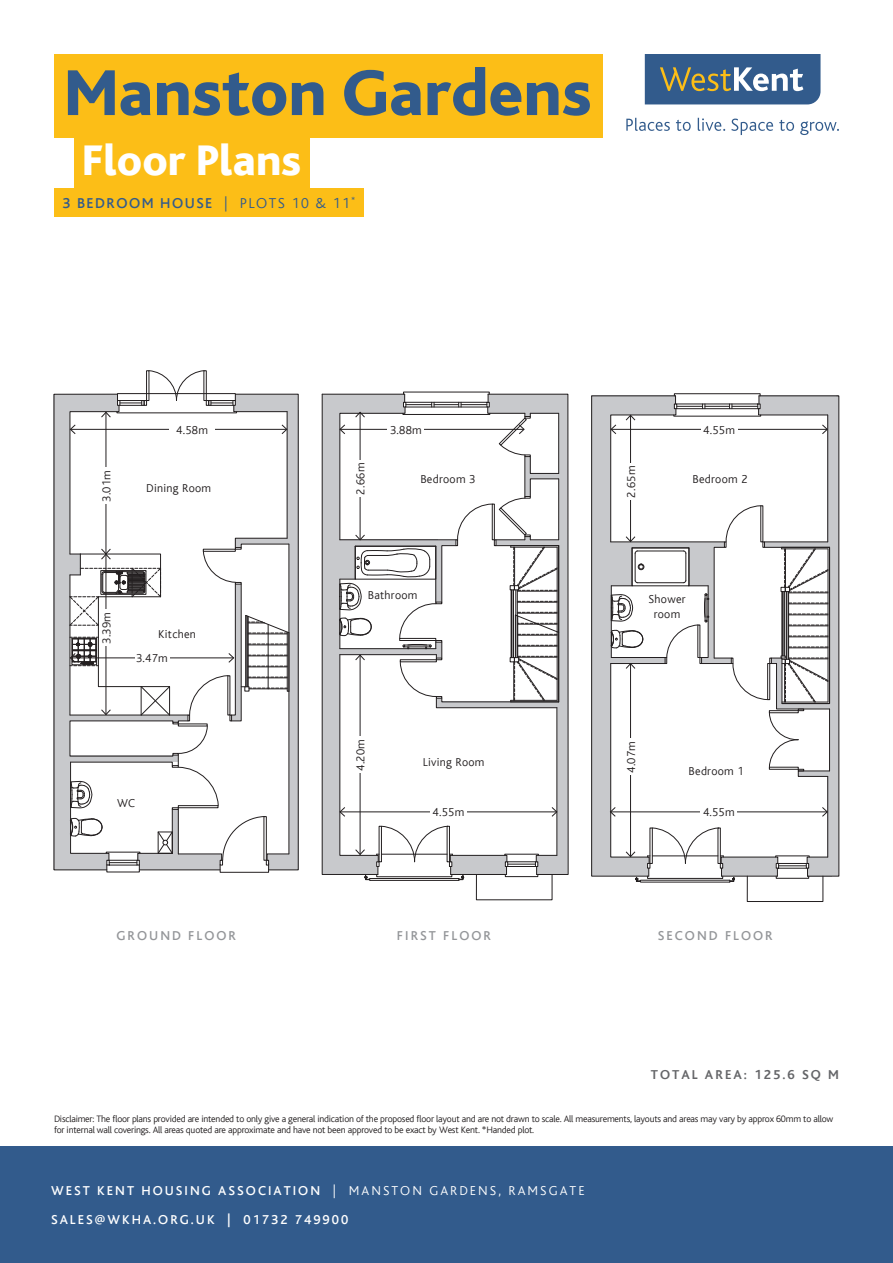
<style>
.page{position:relative;width:893px;height:1263px;background:#fff}
.page>*{position:absolute;margin:0;border:0;box-sizing:border-box;transform-origin:0 0}
.t1{font:800 67.8px "Bliss";color:#325b8c}
.t2{font:800 45px "Bliss";color:#fff}
.t3{font:500 15px "Bliss";letter-spacing:.1em;color:#325b8c}
.t4{font:500 13.5px "Bliss";letter-spacing:.15em;color:#fff}
.t5{font:500 13.5px "Bliss";letter-spacing:.15em;color:#949699}
.t6{font:700 13.5px "Bliss";letter-spacing:.15em;color:#646568}
.t7{font:300 12px/15px "Bliss";letter-spacing:.025em;color:#231f20;text-align:center}
.t8{font:300 9.75px/11.7px "Bliss";letter-spacing:-.02em;color:#231f20}
.s1{font-weight:300}
</style>
<div class="page">
<div style="left:54px;top:54px;width:548px;height:83px;background:#fcbe17"></div>
<svg style="left:645px;top:54px;width:175px;height:50px;background:#4f6f8f"></svg>
<svg style="left:626px;top:118px;width:44px;height:13px"></svg>
<svg style="left:676px;top:120px;width:15px;height:11px"></svg>
<svg style="left:698px;top:118px;width:27px;height:13px"></svg>
<svg style="left:731px;top:119px;width:42px;height:16px"></svg>
<svg style="left:779px;top:120px;width:15px;height:11px"></svg>
<svg style="left:800px;top:121px;width:39px;height:14px"></svg>
<div style="left:0;top:1146px;width:893px;height:117px;background:#325b8c"></div>
<div style="left:54px;top:188px;width:310px;height:28px;background:#fcbe17"></div>
<div style="left:74px;top:133px;width:236px;height:55px;background:#fcbe17"></div>
<div style="left:747px;top:876px;width:76px;height:26px;border:1px solid #231f20"></div>
<svg style="left:54px;top:370px;width:245px;height:502px"></svg>
<div style="left:170px;top:425px;width:45px;height:9px;background:#fff"></div>
<div style="left:122px;top:483px;width:113px;height:9px;background:#fff"></div>
<div style="left:101px;top:798px;width:50px;height:9px;background:#fff"></div>
<div style="left:158px;top:629px;width:38px;height:9px;background:#fff"></div>
<div style="left:135px;top:653px;width:34px;height:9px;background:#fff"></div>
<div style="left:101px;top:468px;width:10px;height:36px;background:#fff"></div>
<div style="left:101px;top:610px;width:10px;height:36px;background:#fff"></div>
<svg style="left:322px;top:394px;width:246px;height:486px"></svg>
<svg style="left:591px;top:396px;width:248px;height:486px"></svg>
<div style="left:388px;top:425px;width:36px;height:9px;background:#fff"></div>
<div style="left:430px;top:807px;width:36px;height:9px;background:#fff"></div>
<div style="left:701px;top:807px;width:36px;height:9px;background:#fff"></div>
<div style="left:701px;top:425px;width:36px;height:9px;background:#fff"></div>
<div style="left:355px;top:460px;width:10px;height:37px;background:#fff"></div>
<div style="left:626px;top:463px;width:9px;height:37px;background:#fff"></div>
<p class="t1" style="left:64px;top:58px;width:529px">Manston Gardens</p>
<p class="t2" style="left:82px;top:137px;width:221px">Floor Plans</p>
<p class="t3" style="left:63px;top:195px;width:294px">3 BEDROOM HOUSE <span class="s1">| PLOTS 10 &amp; 11</span><sup>*</sup></p>
<p class="t7" style="left:99px;top:502px;width:33px;rotate:-90deg">3.01m</p>
<p class="t7" style="left:176px;top:423px;width:33px">4.58m</p>
<p class="t7" style="left:146px;top:481px;width:67px">Dining Room</p>
<p class="t7" style="left:99px;top:644px;width:33px;rotate:-90deg">3.39m</p>
<p class="t7" style="left:158px;top:627px;width:39px">Kitchen</p>
<p class="t7" style="left:136px;top:651px;width:33px">3.47m</p>
<p class="t7" style="left:390px;top:423px;width:33px">3.88m</p>
<p class="t7" style="left:353px;top:494px;width:33px;rotate:-90deg">2.66m</p>
<p class="t7" style="left:624px;top:497px;width:33px;rotate:-90deg">2.65m</p>
<p class="t7" style="left:420px;top:471px;width:56px">Bedroom 3</p>
<p class="t7" style="left:703px;top:423px;width:33px">4.55m</p>
<p class="t7" style="left:692px;top:471px;width:56px">Bedroom 2</p>
<p class="t7" style="left:368px;top:587px;width:51px">Bathroom</p>
<p class="t7" style="left:648px;top:592px;width:39px">Shower room</p>
<p class="t7" style="left:353px;top:771px;width:33px;rotate:-90deg">4.20m</p>
<p class="t7" style="left:624px;top:773px;width:33px;rotate:-90deg">4.07m</p>
<p class="t7" style="left:423px;top:755px;width:63px">Living Room</p>
<p class="t7" style="left:689px;top:763px;width:56px">Bedroom 1</p>
<p class="t7" style="left:117px;top:796px;width:20px">WC</p>
<p class="t7" style="left:433px;top:805px;width:33px">4.55m</p>
<p class="t7" style="left:703px;top:805px;width:33px">4.55m</p>
<p class="t5" style="left:117px;top:928px;width:121px">GROUND FLOOR</p>
<p class="t5" style="left:397px;top:928px;width:95px">FIRST FLOOR</p>
<p class="t5" style="left:658px;top:928px;width:116px">SECOND FLOOR</p>
<p class="t6" style="left:651px;top:1068px;width:190px">TOTAL AREA: 125.6 SQ M</p>
<p class="t8" style="left:54px;top:1113px;width:781px">Disclaimer: The floor plans provided are intended to only give a general indication of the proposed floor layout and are not drawn to scale. All measurements, layouts and areas may vary by approx 60mm to allow for internal wall coverings. All areas quoted are approximate and have not been approved to be exact by West Kent. *Handed plot.</p>
<p class="t4" style="left:51px;top:1184px;width:535px">WEST KENT HOUSING ASSOCIATION <span class="s1">| MANSTON GARDENS, RAMSGATE</span></p>
<p class="t4" style="left:51px;top:1213px;width:299px">SALES@WKHA.ORG.UK | 01732 749900</p>
</div>
